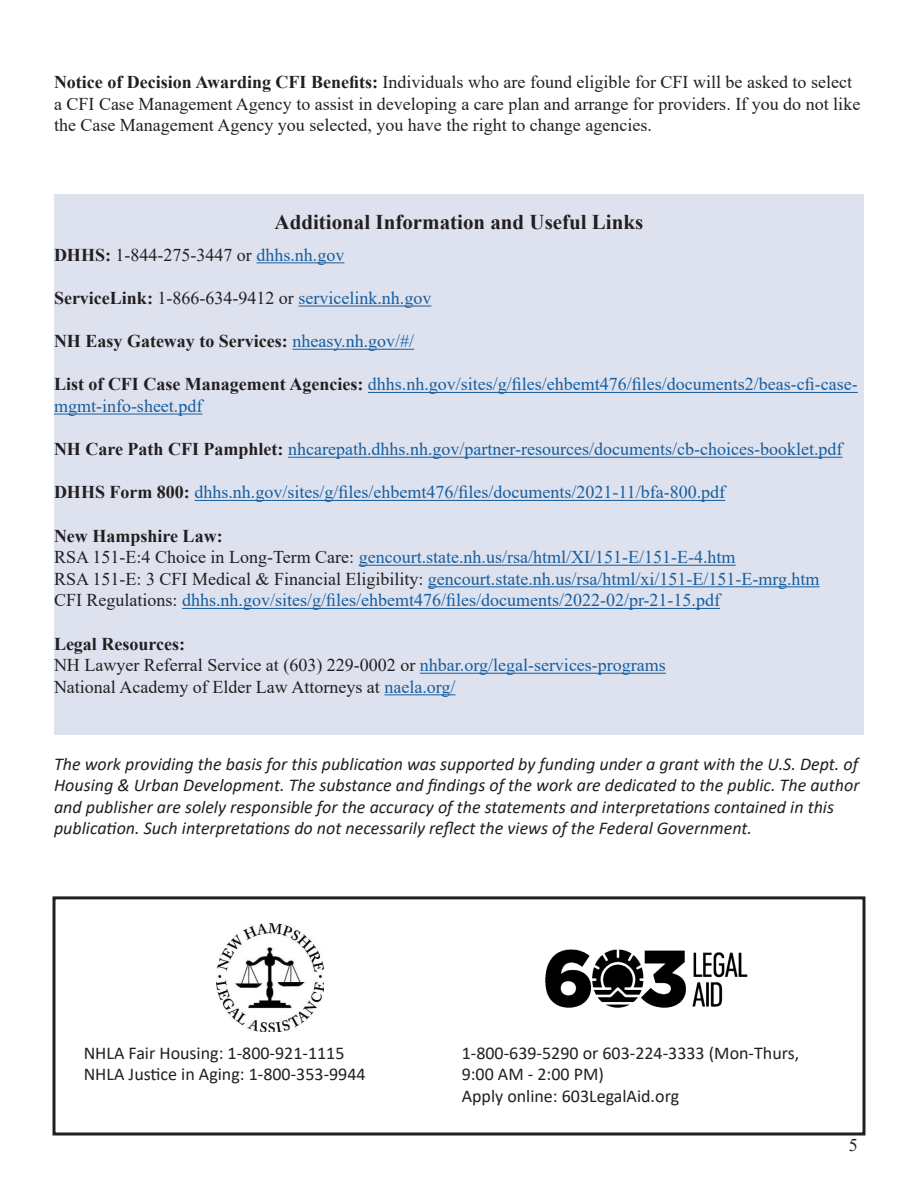
<style>
.page{position:relative;width:918px;height:1188px;background:#fff}
.page>*{position:absolute;margin:0;border:0;box-sizing:border-box;transform-origin:0 0}
.t1{font:700 21px "Times New Roman";color:#231f20}
.t2{font:18px/21.6px "Times New Roman";color:#175d9e}
.t3{font:18px/21.6px "Times New Roman";color:#231f20}
.t4{font:italic 18px/21.6px "Calibri";color:#231f20}
.t5{font:18px/21.6px "Calibri";color:#231f20}
.t6{font:700 18px "Times New Roman";color:#231f20}
.s1{font-weight:700}
.s2{color:#175d9e}
.s3{font-weight:700;color:#231f20}
.s4{color:#231f20}
.s5{font-weight:400;color:#175d9e}
</style>
<div class="page">
<div style="left:54px;top:194px;width:810px;height:540px;background:#dee2ee"></div>
<hr style="left:256px;top:262px;width:88px;height:1px;background:#175d9e">
<hr style="left:298px;top:306px;width:133px;height:1px;background:#175d9e">
<hr style="left:292px;top:349px;width:122px;height:1px;background:#175d9e">
<hr style="left:368px;top:392px;width:490px;height:1px;background:#175d9e">
<hr style="left:54px;top:414px;width:148px;height:1px;background:#175d9e">
<hr style="left:288px;top:457px;width:555px;height:1px;background:#175d9e">
<hr style="left:194px;top:500px;width:531px;height:1px;background:#175d9e">
<hr style="left:359px;top:565px;width:377px;height:1px;background:#175d9e">
<hr style="left:428px;top:586px;width:392px;height:1px;background:#175d9e">
<hr style="left:182px;top:608px;width:538px;height:1px;background:#175d9e">
<hr style="left:420px;top:673px;width:246px;height:1px;background:#175d9e">
<hr style="left:384px;top:694px;width:72px;height:1px;background:#175d9e">
<img style="left:216px;top:924px;width:108px;height:108px">
<img style="left:545px;top:949px;width:203px;height:59px">
<div style="left:52px;top:896px;width:814px;height:240px;border:3px solid #231f20"></div>
<p class="t3" style="left:54px;top:71px;width:808px"><span class="s1">Notice of Decision Awarding CFI Benefits:</span> Individuals who are found eligible for CFI will be asked to select a CFI Case Management Agency to assist in developing a care plan and arrange for providers. If you do not like the Case Management Agency you selected, you have the right to change agencies.</p>
<p class="t1" style="left:275px;top:206px;width:370px">Additional Information and Useful Links</p>
<p class="t3" style="left:54px;top:243px;width:292px"><span class="s1">DHHS:</span> 1-844-275-3447 or <span class="s2">dhhs.nh.gov</span></p>
<p class="t2" style="left:54px;top:287px;width:379px"><span class="s3">ServiceLink:</span> <span class="s4">1-866-634-9412 or</span> servicelink.nh.gov</p>
<p class="t6" style="left:54px;top:328px;width:362px">NH Easy Gateway to Services: <span class="s5">nheasy.nh.gov/#/</span></p>
<p class="t2" style="left:54px;top:373px;width:805px"><span class="s3">List of CFI Case Management Agencies:</span> dhhs.nh.gov/sites/g/files/ehbemt476/files/documents2/beas-cfi-case&shy;mgmt-info-sheet.pdf</p>
<p class="t2" style="left:54px;top:438px;width:790px"><span class="s3">NH Care Path CFI Pamphlet:</span> nhcarepath.dhhs.nh.gov/partner-resources/documents/cb-choices-booklet.pdf</p>
<p class="t2" style="left:54px;top:481px;width:673px"><span class="s3">DHHS Form 800:</span> dhhs.nh.gov/sites/g/files/ehbemt476/files/documents/2021-11/bfa-800.pdf</p>
<p class="t6" style="left:54px;top:523px;width:170px">New Hampshire Law:</p>
<p class="t2" style="left:54px;top:546px;width:683px"><span class="s4">RSA 151-E:4 Choice in Long-Term Care:</span> gencourt.state.nh.us/rsa/html/XI/151-E/151-E-4.htm</p>
<p class="t2" style="left:54px;top:567px;width:767px"><span class="s4">RSA 151-E: 3 CFI Medical &amp; Financial Eligibility:</span> gencourt.state.nh.us/rsa/html/xi/151-E/151-E-mrg.htm</p>
<p class="t2" style="left:54px;top:589px;width:668px"><span class="s4">CFI Regulations:</span> dhhs.nh.gov/sites/g/files/ehbemt476/files/documents/2022-02/pr-21-15.pdf</p>
<p class="t6" style="left:54px;top:631px;width:133px">Legal Resources:</p>
<p class="t3" style="left:54px;top:654px;width:613px">NH Lawyer Referral Service at (603) 229-0002 or <span class="s2">nhbar.org/legal-services-programs</span></p>
<p class="t3" style="left:54px;top:675px;width:403px">National Academy of Elder Law Attorneys at <span class="s2">naela.org/</span></p>
<p class="t4" style="left:54px;top:752px;width:807px">The work providing the basis for this publication was supported by funding under a grant with the U.S. Dept. of Housing &amp; Urban Development. The substance and findings of the work are dedicated to the public. The author and publisher are solely responsible for the accuracy of the statements and interpretations contained in this publication. Such interpretations do not necessarily reflect the views of the Federal Government.</p>
<p class="t5" style="left:84px;top:1041px;width:262px">NHLA Fair Housing: 1-800-921-1115</p>
<p class="t5" style="left:84px;top:1063px;width:283px">NHLA Justice in Aging: 1-800-353-9944</p>
<p class="t5" style="left:462px;top:1041px;width:339px">1-800-639-5290 or 603-224-3333 (Mon-Thurs,<br>9:00 AM - 2:00 PM)</p>
<p class="t5" style="left:462px;top:1085px;width:219px">Apply online: 603LegalAid.org</p>
<p class="t3" style="left:849px;top:1134px;width:10px">5</p>
</div>
